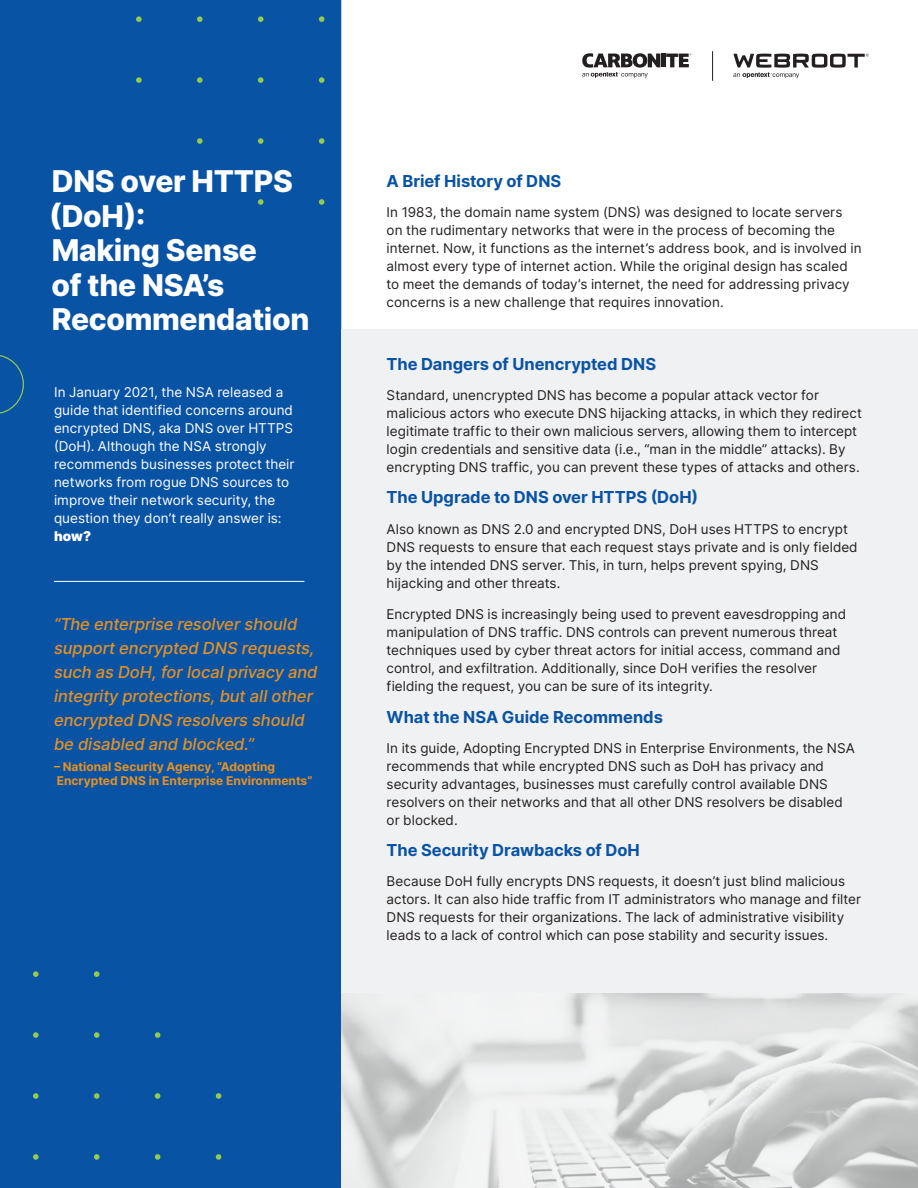
<style>
.page{position:relative;width:918px;height:1188px;background:#fff}
.page>*{position:absolute;margin:0;border:0;box-sizing:border-box;transform-origin:0 0}
.Headline{font:800 30px/34.5px "Inter";letter-spacing:-.01em;color:#fff}
.Pull_Quote{font:italic 500 16.5px/24px "Inter";letter-spacing:-.005em;color:#e59123}
.Subhead_Level_2{font:700 16.5px "Inter";letter-spacing:-.005em;color:#0953a5}
.Body_-_copy{font:13.5px/18px "Inter";letter-spacing:.005em;color:#231f20}
.Sidebar___copy{font:13.5px/18px "Inter";letter-spacing:.005em;color:#fff}
.Pull_Quote___Attribu{font:700 12px/14.4px "Inter";color:#e59123}
.s1{font-weight:900}
</style>
<div class="page">
<div style="left:0;top:0;width:341px;height:1188px;background:#0953a5"></div>
<svg style="left:733px;top:54px;width:136px;height:24px"></svg>
<div style="left:661px;top:54px;width:5px;height:13px;background:#231f20"></div>
<svg style="left:666px;top:54px;width:25px;height:13px"></svg>
<svg style="left:582px;top:53px;width:78px;height:25px"></svg>
<hr style="left:712px;top:51px;width:1px;height:30px;background:#231f20">
<svg style="left:319px;top:16px;width:5px;height:6px"></svg>
<svg style="left:258px;top:16px;width:6px;height:6px"></svg>
<svg style="left:197px;top:16px;width:6px;height:6px"></svg>
<svg style="left:136px;top:16px;width:6px;height:6px"></svg>
<svg style="left:319px;top:77px;width:5px;height:6px"></svg>
<svg style="left:258px;top:77px;width:6px;height:6px"></svg>
<svg style="left:197px;top:77px;width:6px;height:6px"></svg>
<svg style="left:136px;top:77px;width:6px;height:6px"></svg>
<svg style="left:319px;top:138px;width:5px;height:6px"></svg>
<svg style="left:258px;top:138px;width:6px;height:6px"></svg>
<svg style="left:197px;top:138px;width:6px;height:6px"></svg>
<svg style="left:319px;top:199px;width:5px;height:6px"></svg>
<svg style="left:258px;top:199px;width:6px;height:6px"></svg>
<svg style="left:33px;top:1154px;width:6px;height:6px"></svg>
<svg style="left:94px;top:1154px;width:6px;height:6px"></svg>
<svg style="left:155px;top:1154px;width:5px;height:6px"></svg>
<svg style="left:216px;top:1154px;width:5px;height:6px"></svg>
<svg style="left:33px;top:1093px;width:6px;height:6px"></svg>
<svg style="left:94px;top:1093px;width:6px;height:6px"></svg>
<svg style="left:155px;top:1093px;width:5px;height:6px"></svg>
<svg style="left:216px;top:1093px;width:5px;height:6px"></svg>
<svg style="left:33px;top:1032px;width:6px;height:6px"></svg>
<svg style="left:94px;top:1032px;width:6px;height:6px"></svg>
<svg style="left:155px;top:1032px;width:5px;height:6px"></svg>
<svg style="left:33px;top:971px;width:6px;height:6px"></svg>
<svg style="left:94px;top:971px;width:6px;height:6px"></svg>
<div style="left:341px;top:330px;width:577px;height:858px;background:#f0f1f2"></div>
<svg style="left:0;top:354px;width:24px;height:60px"></svg>
<hr style="left:54px;top:581px;width:250px;height:1px;background:#fff">
<img style="left:341px;top:994px;width:577px;height:194px">
<p class="Headline" style="left:49px;top:164px;width:245px">DNS over HTTPS (DoH):</p>
<p class="Headline" style="left:52px;top:233px;width:259px">Making Sense<br>of the NSA’s<br>Recommendation</p>
<p class="Sidebar___copy" style="left:54px;top:383px;width:242px">In January 2021, the NSA released a guide that identified concerns around encrypted DNS, aka DNS over HTTPS (DoH). Although the NSA strongly recommends businesses protect their networks from rogue DNS sources to improve their network security, the question they don’t really answer is: <span class="s1">how?</span></p>
<p class="Pull_Quote" style="left:54px;top:612px;width:265px">“The enterprise resolver should support encrypted DNS requests, such as DoH, for local privacy and integrity protections, but all other encrypted DNS resolvers should be disabled and blocked.”</p>
<p class="Pull_Quote___Attribu" style="left:54px;top:759px;width:260px">– National Security Agency, “Adopting<br>Encrypted DNS in Enterprise Environments”</p>
<p class="Subhead_Level_2" style="left:387px;top:169px;width:176px">A Brief History of DNS</p>
<p class="Body_-_copy" style="left:387px;top:203px;width:477px">In 1983, the domain name system (DNS) was designed to locate servers<br>on the rudimentary networks that were in the process of becoming the internet. Now, it functions as the internet’s address book, and is involved in almost every type of internet action. While the original design has scaled to meet the demands of today’s internet, the need for addressing privacy concerns is a new challenge that requires innovation.</p>
<p class="Subhead_Level_2" style="left:387px;top:352px;width:271px">The Dangers of Unencrypted DNS</p>
<p class="Body_-_copy" style="left:387px;top:386px;width:477px">Standard, unencrypted DNS has become a popular attack vector for malicious actors who execute DNS hijacking attacks, in which they redirect legitimate traffic to their own malicious servers, allowing them to intercept login credentials and sensitive data (i.e., “man in the middle” attacks). By encrypting DNS traffic, you can prevent these types of attacks and others.</p>
<p class="Subhead_Level_2" style="left:387px;top:485px;width:313px">The Upgrade to DNS over HTTPS (DoH)</p>
<p class="Body_-_copy" style="left:387px;top:519px;width:473px">Also known as DNS 2.0 and encrypted DNS, DoH uses HTTPS to encrypt DNS requests to ensure that each request stays private and is only fielded by the intended DNS server. This, in turn, helps prevent spying, DNS hijacking and other threats.</p>
<p class="Body_-_copy" style="left:387px;top:605px;width:461px">Encrypted DNS is increasingly being used to prevent eavesdropping and manipulation of DNS traffic. DNS controls can prevent numerous threat techniques used by cyber threat actors for initial access, command and control, and exfiltration. Additionally, since DoH verifies the resolver fielding the request, you can be sure of its integrity.</p>
<p class="Subhead_Level_2" style="left:387px;top:705px;width:278px">What the NSA Guide Recommends</p>
<p class="Body_-_copy" style="left:387px;top:739px;width:470px">In its guide, Adopting Encrypted DNS in Enterprise Environments, the NSA recommends that while encrypted DNS such as DoH has privacy and security advantages, businesses must carefully control available DNS resolvers on their networks and that all other DNS resolvers be disabled or blocked.</p>
<p class="Subhead_Level_2" style="left:387px;top:838px;width:255px">The Security Drawbacks of DoH</p>
<p class="Body_-_copy" style="left:387px;top:872px;width:476px">Because DoH fully encrypts DNS requests, it doesn’t just blind malicious actors. It can also hide traffic from IT administrators who manage and filter DNS requests for their organizations. The lack of administrative visibility leads to a lack of control which can pose stability and security issues.</p>
</div>
